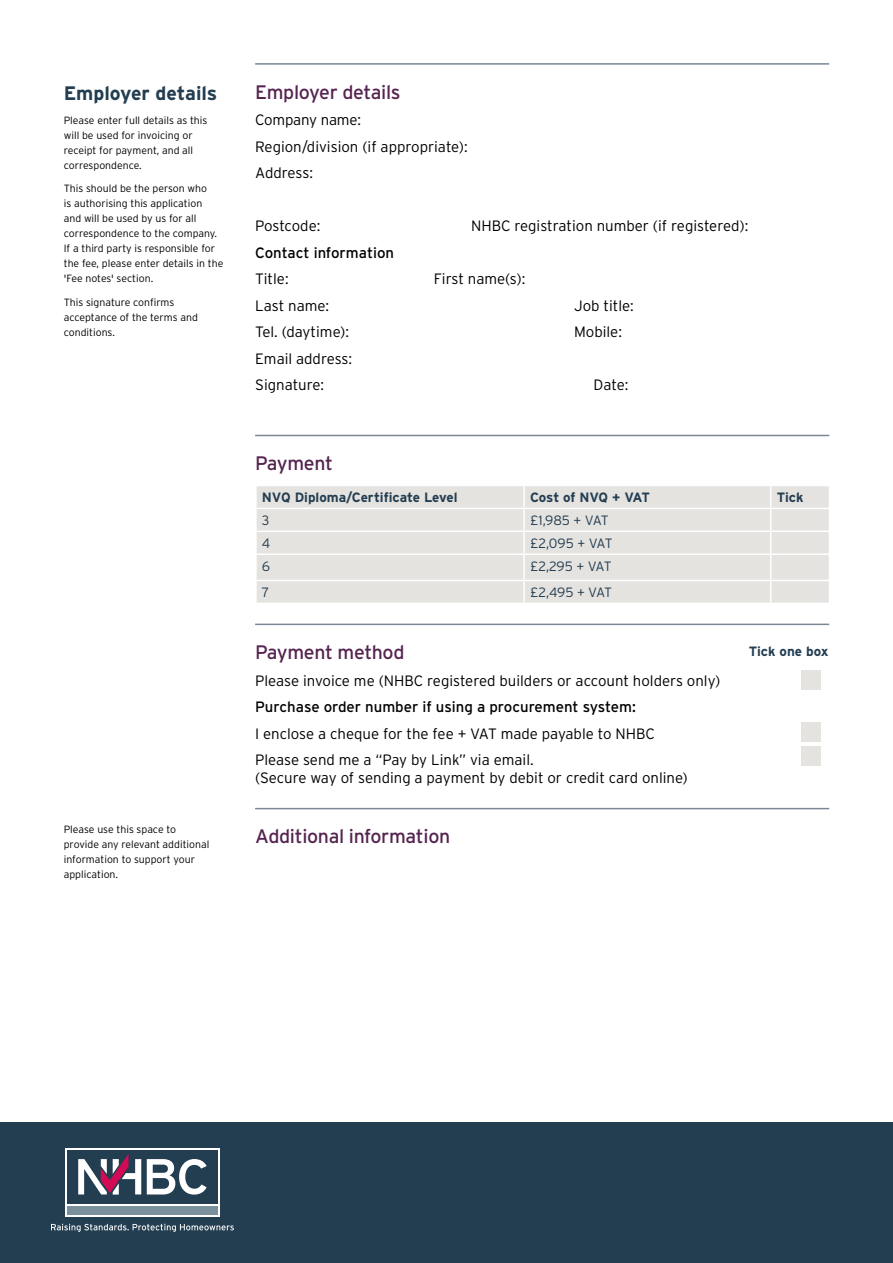
<style>
.page{position:relative;width:893px;height:1263px;background:#fff}
.page>*{position:absolute;margin:0;border:0;box-sizing:border-box;transform-origin:0 0}
.Form_Section_Header{font:19.5px "Interstate";letter-spacing:-.015em;color:#552450}
.t1{font:700 19.5px "Interstate";letter-spacing:-.005em;color:#233d51}
.Body_copy{font:300 15px/18px "Interstate";color:#000}
.body_copy{font:300 15px "Interstate";color:#000}
.Body_copy-2{font:15px "Interstate";color:#000}
.body_copy-2{font:15px "Interstate";color:#000}
.Bullets{font:300 13.5px "Interstate";letter-spacing:-.055em;color:#233d51}
.Bullets-2{font:700 13.5px "Interstate";color:#233d51}
.Bullets-3{font:700 13.5px "Interstate";letter-spacing:-.02em;color:#233d51}
.Bullets-4{font:300 10.5px/15px "Interstate";color:#000}
</style>
<div class="page">
<div style="left:801px;top:670px;width:19px;height:19px;background:#e5e3e0"></div>
<div style="left:801px;top:723px;width:19px;height:19px;background:#e5e3e0"></div>
<div style="left:801px;top:746px;width:19px;height:19px;background:#e5e3e0"></div>
<hr style="left:255px;top:63px;width:574px;height:2px;background:#7a8797">
<hr style="left:255px;top:435px;width:574px;height:1px;background:#7a8797">
<hr style="left:255px;top:624px;width:574px;height:1px;background:#7a8797">
<div style="left:257px;top:486px;width:572px;height:117px;background:#e5e3e0"></div>
<hr style="left:523px;top:486px;width:2px;height:22px;background:#fff">
<hr style="left:255px;top:508px;width:269px;height:1px;background:#fff">
<hr style="left:524px;top:508px;width:247px;height:1px;background:#fff">
<hr style="left:523px;top:509px;width:2px;height:21px;background:#fff">
<hr style="left:771px;top:508px;width:59px;height:1px;background:#fff">
<hr style="left:255px;top:530px;width:269px;height:2px;background:#fff">
<hr style="left:524px;top:530px;width:247px;height:2px;background:#fff">
<hr style="left:523px;top:532px;width:2px;height:21px;background:#fff">
<hr style="left:771px;top:530px;width:59px;height:2px;background:#fff">
<hr style="left:255px;top:553px;width:269px;height:2px;background:#fff">
<hr style="left:524px;top:553px;width:247px;height:2px;background:#fff">
<hr style="left:523px;top:555px;width:2px;height:25px;background:#fff">
<hr style="left:771px;top:553px;width:59px;height:2px;background:#fff">
<hr style="left:255px;top:580px;width:269px;height:1px;background:#fff">
<hr style="left:524px;top:580px;width:247px;height:1px;background:#fff">
<hr style="left:523px;top:581px;width:2px;height:22px;background:#fff">
<hr style="left:771px;top:580px;width:59px;height:1px;background:#fff">
<svg style="left:770px;top:486px;width:1px;height:117px"></svg>
<hr style="left:255px;top:808px;width:574px;height:1px;background:#7a8797">
<div style="left:0;top:1123px;width:893px;height:140px;background:#233d51"></div>
<svg style="left:51px;top:1224px;width:183px;height:8px"></svg>
<svg style="left:65px;top:1148px;width:154px;height:68px"></svg>
<div style="left:67px;top:1150px;width:150px;height:53px;background:#233d51"></div>
<div style="left:67px;top:1205px;width:150px;height:9px;background:#7b909d"></div>
<svg style="left:147px;top:1159px;width:60px;height:35px"></svg>
<svg style="left:78px;top:1154px;width:63px;height:40px"></svg>
<p class="t1" style="left:64px;top:82px;width:155px">Employer details</p>
<p class="Bullets-4" style="left:64px;top:112px;width:145px">Please enter full details as this will be used for invoicing or receipt for payment, and all correspondence.</p>
<p class="Bullets-4" style="left:64px;top:181px;width:161px">This should be the person who<br>is authorising this application<br>and will be used by us for all correspondence to the company.<br>If a third party is responsible for the fee, please enter details in the 'Fee notes' section.</p>
<p class="Bullets-4" style="left:64px;top:294px;width:136px">This signature confirms acceptance of the terms and conditions.</p>
<p class="Bullets-4" style="left:64px;top:822px;width:147px">Please use this space to provide any relevant additional information to support your application.</p>
<p class="Form_Section_Header" style="left:255px;top:81px;width:147px">Employer details</p>
<p class="body_copy" style="left:255px;top:111px;width:107px">Company name:</p>
<p class="body_copy" style="left:255px;top:138px;width:214px">Region/division (if appropriate):</p>
<p class="body_copy" style="left:255px;top:164px;width:59px">Address:</p>
<p class="body_copy" style="left:255px;top:217px;width:67px">Postcode:</p>
<p class="body_copy" style="left:471px;top:217px;width:279px">NHBC registration number (if registered):</p>
<p class="body_copy-2" style="left:255px;top:244px;width:141px">Contact information</p>
<p class="body_copy" style="left:255px;top:270px;width:35px">Title:</p>
<p class="body_copy" style="left:434px;top:270px;width:93px">First name(s):</p>
<p class="body_copy" style="left:255px;top:297px;width:76px">Last name:</p>
<p class="body_copy" style="left:574px;top:297px;width:61px">Job title:</p>
<p class="body_copy" style="left:255px;top:323px;width:95px">Tel. (daytime):</p>
<p class="body_copy" style="left:574px;top:323px;width:49px">Mobile:</p>
<p class="body_copy" style="left:255px;top:350px;width:99px">Email address:</p>
<p class="body_copy" style="left:255px;top:376px;width:71px">Signature:</p>
<p class="body_copy" style="left:594px;top:376px;width:36px">Date:</p>
<p class="Form_Section_Header" style="left:255px;top:452px;width:79px">Payment</p>
<p class="Bullets-2" style="left:262px;top:490px;width:197px">NVQ Diploma/Certificate Level</p>
<p class="Bullets-3" style="left:530px;top:490px;width:121px">Cost of NVQ + VAT</p>
<p class="Bullets-2" style="left:777px;top:490px;width:28px">Tick</p>
<p class="Bullets" style="left:262px;top:513px;width:9px">3</p>
<p class="Bullets" style="left:530px;top:513px;width:80px">£1,985 + VAT</p>
<p class="Bullets" style="left:262px;top:536px;width:10px">4</p>
<p class="Bullets" style="left:530px;top:536px;width:84px">£2,095 + VAT</p>
<p class="Bullets" style="left:262px;top:559px;width:10px">6</p>
<p class="Bullets" style="left:530px;top:559px;width:83px">£2,295 + VAT</p>
<p class="Bullets" style="left:262px;top:585px;width:9px">7</p>
<p class="Bullets" style="left:530px;top:585px;width:84px">£2,495 + VAT</p>
<p class="Form_Section_Header" style="left:255px;top:641px;width:151px">Payment method</p>
<p class="Body_copy" style="left:255px;top:671px;width:467px">Please invoice me (NHBC registered builders or account holders only)</p>
<p class="Body_copy-2" style="left:255px;top:698px;width:382px">Purchase order number if using a procurement system:</p>
<p class="Body_copy" style="left:255px;top:724px;width:401px">I enclose a cheque for the fee + VAT made payable to NHBC</p>
<p class="Body_copy" style="left:255px;top:751px;width:434px">Please send me a “Pay by Link” via email.<br>(Secure way of sending a payment by debit or credit card online)</p>
<p class="Form_Section_Header" style="left:255px;top:825px;width:197px">Additional information</p>
<p class="Bullets-2" style="left:749px;top:644px;width:81px">Tick one box</p>
</div>
